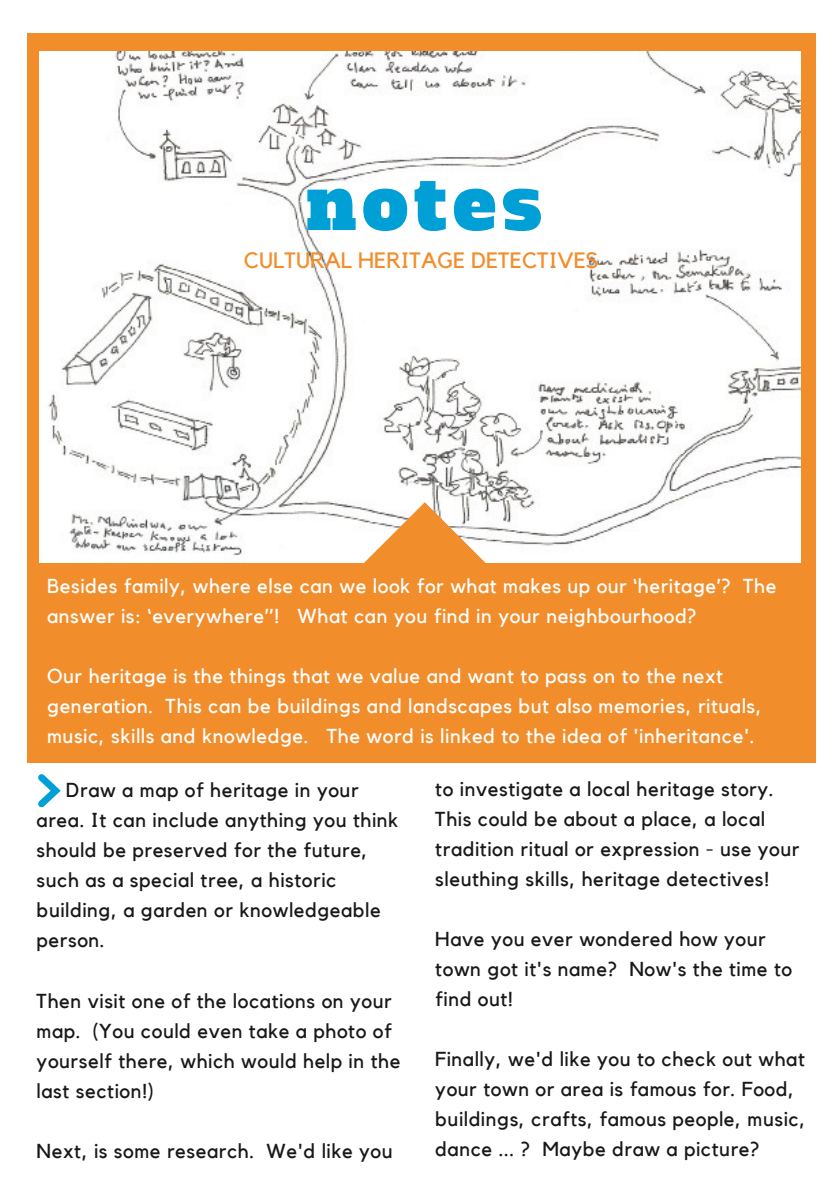
<style>
.page{position:relative;width:840px;height:1191px;background:#fff}
.page>*{position:absolute;margin:0;border:0;box-sizing:border-box;transform-origin:0 0}
.t1{font:72.6px "Alfa Slab One";letter-spacing:.09em;color:#009fd6}
.t2{font:22.2px "Kollektif";color:#f28d2c}
.t3{font:20.2px/30px "Kollektif";letter-spacing:.03em;color:#181818}
.t4{font:20.2px/30px "Kollektif";letter-spacing:.03em;color:#fff}
</style>
<div class="page">
<div style="left:28px;top:33px;width:787px;height:729px;background:#f28d2c"></div>
<img style="left:40px;top:51px;width:760px;height:511px">
<svg style="left:352px;top:502px;width:145px;height:61px"></svg>
<svg style="left:38px;top:774px;width:23px;height:33px"></svg>
<h1 class="t1" style="left:306px;top:155px;width:236px">notes</h1>
<p class="t2" style="left:244px;top:250px;width:356px">CULTURAL HERITAGE DETECTIVES</p>
<p class="t4" style="left:47px;top:571px;width:730px">Besides family, where else can we look for what makes up our ‘heritage’? The answer is: ‘everywhere’’! What can you find in your neighbourhood?</p>
<p class="t4" style="left:47px;top:661px;width:715px">Our heritage is the things that we value and want to pass on to the next generation. This can be buildings and landscapes but also memories, rituals, music, skills and knowledge. The word is linked to the idea of 'inheritance'.</p>
<p class="t3" style="left:37px;top:776px;width:363px;text-indent:29px">Draw a map of heritage in your area. It can include anything you think should be preserved for the future, such as a special tree, a historic building, a garden or knowledgeable person.</p>
<p class="t3" style="left:37px;top:986px;width:365px">Then visit one of the locations on your map. (You could even take a photo of yourself there, which would help in the last section!)</p>
<p class="t3" style="left:37px;top:1136px;width:357px">Next, is some research. We'd like you</p>
<p class="t3" style="left:435px;top:774px;width:365px">to investigate a local heritage story.<br>This could be about a place, a local tradition ritual or expression - use your sleuthing skills, heritage detectives!</p>
<p class="t3" style="left:435px;top:924px;width:358px">Have you ever wondered how your town got it's name? Now's the time to find out!</p>
<p class="t3" style="left:435px;top:1045px;width:371px">Finally, we'd like you to check out what your town or area is famous for. Food, buildings, crafts, famous people, music, dance ... ? Maybe draw a picture?</p>
</div>
